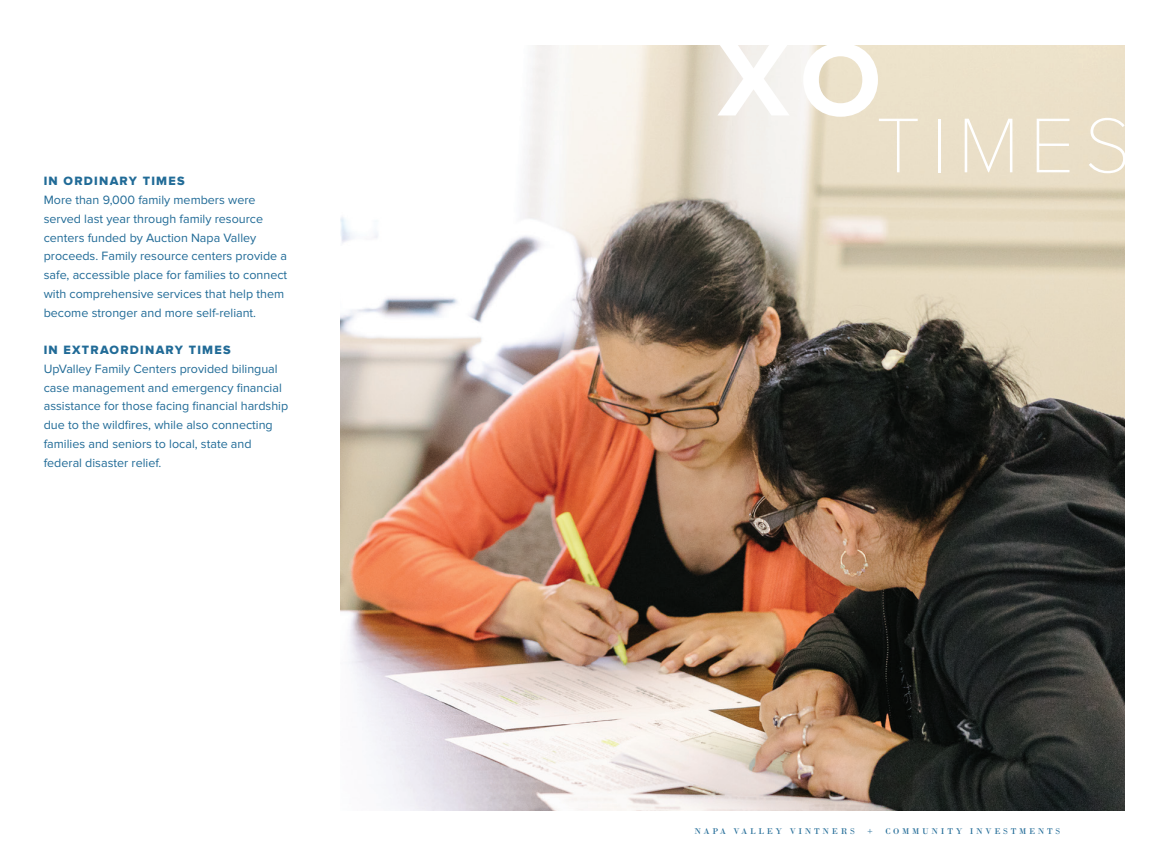
<style>
.page{position:relative;width:1170px;height:855px;background:#fff}
.page>*{position:absolute;margin:0;border:0;box-sizing:border-box;transform-origin:0 0}
.t1{font:700 107.25px "Proxima Nova";color:#fff}
.t2{font:100 80.38px "Proxima Nova T";letter-spacing:.125em;color:#fff}
.t3{font:12.5px/18.8px "Proxima Nova";color:#216b97}
.t4{font:12.5px "Proxima Nova Extrabld";letter-spacing:.1em;color:#216b97}
.t5{font:8.75px "Bodoni";letter-spacing:.305em;color:#216b97}
</style>
<div class="page">
<img style="left:340px;top:46px;width:785px;height:765px">
<p class="t4" style="left:44px;top:174px;width:142px">IN ORDINARY TIMES</p>
<p class="t3" style="left:44px;top:191px;width:245px">More than 9,000 family members were served last year through family resource centers funded by Auction Napa Valley proceeds. Family resource centers provide a safe, accessible place for families to connect with comprehensive services that help them become stronger and more self-reliant.</p>
<p class="t4" style="left:44px;top:343px;width:188px">IN EXTRAORDINARY TIMES</p>
<p class="t3" style="left:44px;top:360px;width:246px">UpValley Family Centers provided bilingual case management and emergency financial assistance for those facing financial hardship due to the wildfires, while also connecting families and seniors to local, state and federal disaster relief.</p>
<p class="t1" style="left:718px;top:18px;width:165px">XO</p>
<p class="t2" style="left:876px;top:100px;width:256px">TIMES</p>
<p class="t5" style="left:695px;top:826px;width:162px">NAPA VALLEY VINTNERS</p>
<p class="t5" style="left:867px;top:826px;width:7px">+</p>
<p class="t5" style="left:885px;top:826px;width:176px">COMMUNITY INVESTMENTS</p>
</div>
